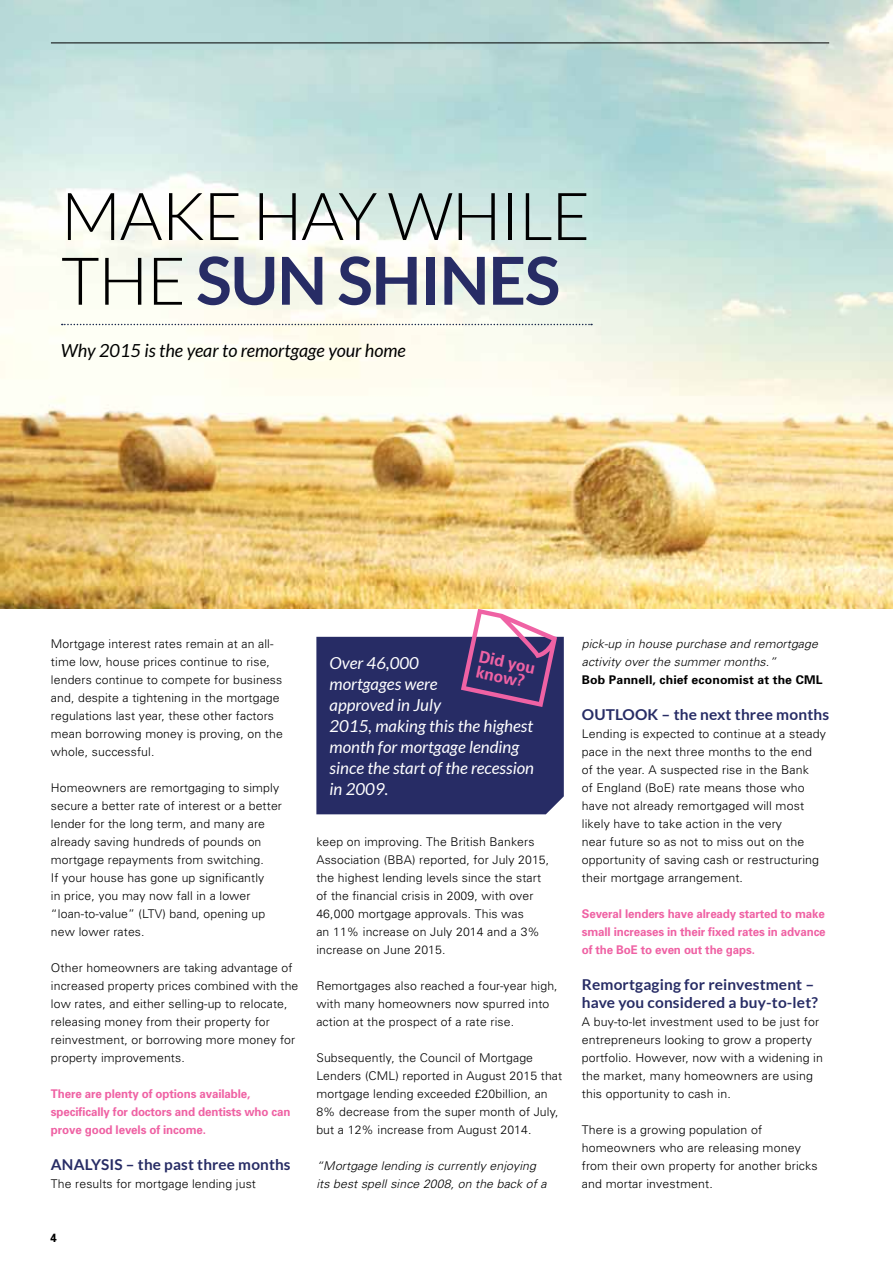
<style>
.page{position:relative;width:893px;height:1263px;background:#fff}
.page>*{position:absolute;margin:0;border:0;box-sizing:border-box;transform-origin:0 0}
.t1{font:300 66.15px/64.7px "Lato";letter-spacing:-.02em;color:#000}
.t2{font:italic 18px "Lato";color:#000}
.t3{font:italic 16.5px/21px "Lato";color:#fff}
.t4{font:700 16.5px/15px "Univers";color:#ef62a4;scale:.96 1}
.t5{font:700 15px/18px "Lato";letter-spacing:.01em;color:#272c65}
.t6{font:300 12px/18px "Univers";letter-spacing:.01em;color:#000}
.t7{font:700 12px/18px "Univers";letter-spacing:-.01em;color:#ef62a4;scale:.96 1}
.t8{font:italic 300 12px/18px "Univers";letter-spacing:.01em;color:#000}
.t9{font:700 12px "Univers";letter-spacing:.01em;color:#000}
.s1{font-weight:700;color:#272c65}
</style>
<div class="page">
<img style="left:0;top:0;width:893px;height:609px">
<hr style="left:51px;top:43px;width:778px;height:1px;background:#000">
<svg style="left:62px;top:324px;width:530px;height:1px"></svg>
<svg style="left:316px;top:609px;width:248px;height:205px;background:#4a497b"></svg>
<h1 class="t1" style="left:61px;top:184px;width:531px">MAKE HAY WHILE<br>THE <span class="s1">sun shines</span></h1>
<h2 class="t2" style="left:61px;top:340px;width:346px">Why 2015 is the year to remortgage your home</h2>
<p class="t6" style="left:51px;top:634px;width:233px">Mortgage interest rates remain at an all&shy;time low, house prices continue to rise, lenders continue to compete for business and, despite a tightening in the mortgage regulations last year, these other factors mean borrowing money is proving, on the whole, successful.</p>
<p class="t6" style="left:51px;top:778px;width:233px">Homeowners are remortgaging to simply secure a better rate of interest or a better lender for the long term, and many are already saving hundreds of pounds on mortgage repayments from switching.<br>If your house has gone up significantly<br>in price, you may now fall in a lower “loan-to-value” (LTV) band, opening up new lower rates.</p>
<p class="t6" style="left:51px;top:958px;width:249px">Other homeowners are taking advantage of increased property prices combined with the low rates, and either selling-up to relocate, releasing money from their property for reinvestment, or borrowing more money for property improvements.</p>
<p class="t7" style="left:51px;top:1084px;width:251px">There are plenty of options available, specifically for doctors and dentists who can prove good levels of income.</p>
<p class="t5" style="left:51px;top:1155px;width:241px">ANALYSIS – the past three months</p>
<p class="t6" style="left:51px;top:1174px;width:207px">The results for mortgage lending just</p>
<p class="t9" style="left:50px;top:1230px;width:8px">4</p>
<h3 class="t4" style="left:481px;top:648px;width:61px;rotate:12deg">Did you know?</h3>
<h3 class="t3" style="left:330px;top:653px;width:206px">Over 46,000<br>mortgages were<br>approved in July<br>2015, making this the highest month for mortgage lending since the start of the recession in 2009.</h3>
<p class="t6" style="left:316px;top:832px;width:234px">keep on improving. The British Bankers Association (BBA) reported, for July 2015, the highest lending levels since the start of the financial crisis in 2009, with over 46,000 mortgage approvals. This was<br>an 11% increase on July 2014 and a 3% increase on June 2015.</p>
<p class="t6" style="left:316px;top:976px;width:243px">Remortgages also reached a four-year high, with many homeowners now spurred into action at the prospect of a rate rise.</p>
<p class="t6" style="left:316px;top:1048px;width:247px">Subsequently, the Council of Mortgage Lenders (CML) reported in August 2015 that mortgage lending exceeded £20billion, an 8% decrease from the super month of July, but a 12% increase from August 2014.</p>
<p class="t8" style="left:316px;top:1156px;width:232px">“Mortgage lending is currently enjoying its best spell since 2008, on the back of a</p>
<p class="t8" style="left:582px;top:634px;width:238px">pick-up in house purchase and remortgage activity over the summer months.”</p>
<p class="t9" style="left:582px;top:672px;width:242px">Bob Pannell, chief economist at the CML</p>
<p class="t5" style="left:582px;top:705px;width:249px">OUTLOOK – the next three months</p>
<p class="t6" style="left:582px;top:724px;width:246px">Lending is expected to continue at a steady pace in the next three months to the end of the year. A suspected rise in the Bank<br>of England (BoE) rate means those who have not already remortgaged will most likely have to take action in the very<br>near future so as not to miss out on the opportunity of saving cash or restructuring their mortgage arrangement.</p>
<p class="t7" style="left:582px;top:904px;width:256px;text-align:justify">Several lenders have already started to make small increases in their fixed rates in advance of the BoE to even out the gaps.</p>
<p class="t5" style="left:582px;top:975px;width:238px">Remortgaging for reinvestment – have you considered a buy-to-let?</p>
<p class="t6" style="left:582px;top:1012px;width:243px">A buy-to-let investment used to be just for entrepreneurs looking to grow a property portfolio. However, now with a widening in the market, many homeowners are using this opportunity to cash in.</p>
<p class="t6" style="left:582px;top:1120px;width:237px">There is a growing population of homeowners who are releasing money from their own property for another bricks and mortar investment.</p>
</div>
